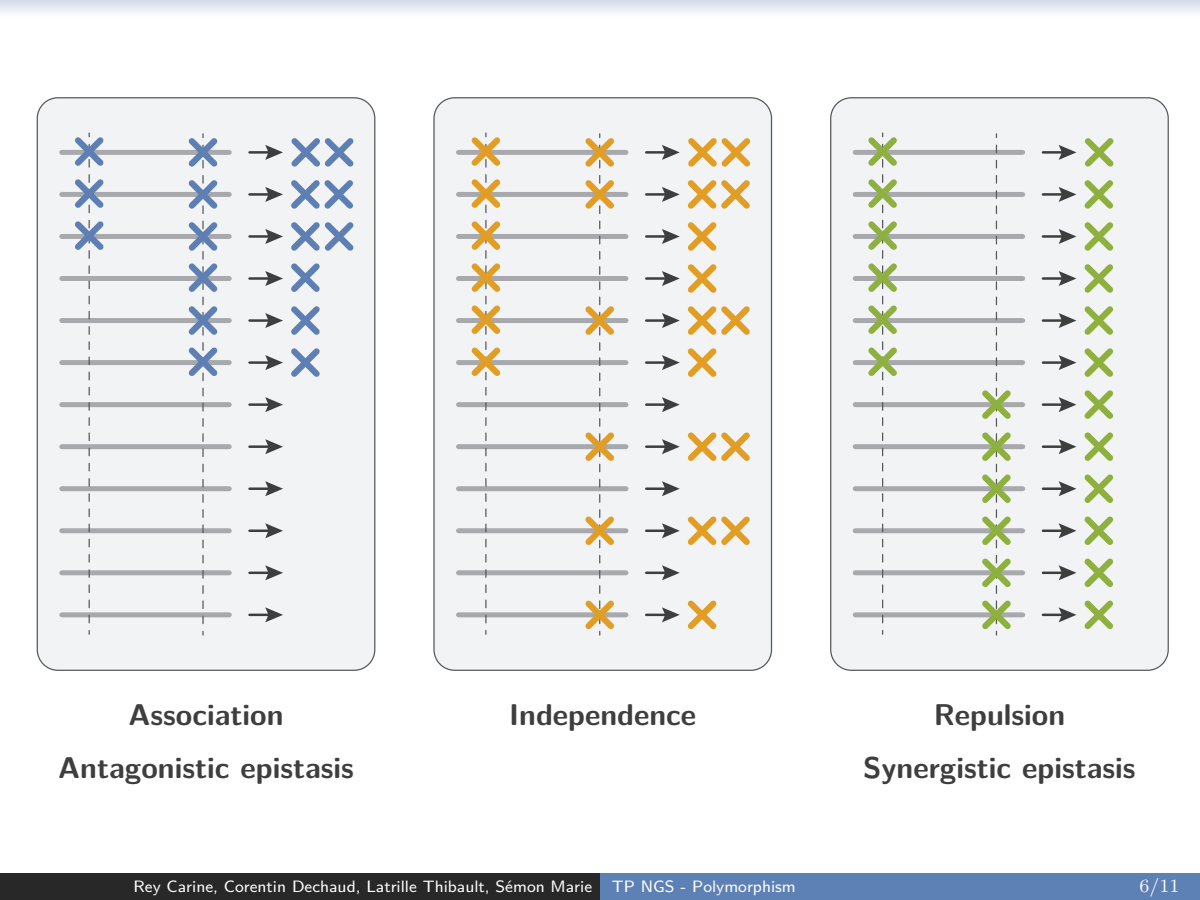
<style>
.page{position:relative;width:1200px;height:900px;background:#fff}
.page>*{position:absolute;margin:0;border:0;box-sizing:border-box;transform-origin:0 0}
.t1{font:700 30px "LM Sans 10";color:#3e3e3f}
.t2{font:18.75px "LM Roman 8";color:#fff}
.t3{font:16.5px "LM Sans 8";color:#fff}
</style>
<div class="page">
<div style="left:0;top:874px;width:600px;height:26px;background:#282828"></div>
<div style="left:600px;top:874px;width:600px;height:26px;background:#5d80b5"></div>
<svg style="left:0;top:0;width:1200px;height:13px"></svg>
<div style="left:434px;top:98px;width:338px;height:572px;background:#f2f3f4;border-radius:21px"></div>
<div style="left:458px;top:150px;width:168px;height:5px;background:#a8a9ad"></div>
<div style="left:458px;top:192px;width:168px;height:5px;background:#a8a9ad"></div>
<div style="left:458px;top:234px;width:168px;height:5px;background:#a8a9ad"></div>
<div style="left:458px;top:360px;width:168px;height:5px;background:#a8a9ad"></div>
<div style="left:458px;top:402px;width:168px;height:5px;background:#a8a9ad"></div>
<div style="left:458px;top:444px;width:168px;height:5px;background:#a8a9ad"></div>
<div style="left:458px;top:486px;width:168px;height:5px;background:#a8a9ad"></div>
<div style="left:458px;top:528px;width:168px;height:5px;background:#a8a9ad"></div>
<div style="left:458px;top:570px;width:168px;height:5px;background:#a8a9ad"></div>
<div style="left:458px;top:276px;width:168px;height:5px;background:#a8a9ad"></div>
<div style="left:458px;top:318px;width:168px;height:5px;background:#a8a9ad"></div>
<div style="left:458px;top:612px;width:168px;height:5px;background:#a8a9ad"></div>
<hr style="left:646px;top:151px;width:22px;height:3px;background:#3e3e3f">
<hr style="left:646px;top:193px;width:22px;height:3px;background:#3e3e3f">
<hr style="left:646px;top:235px;width:22px;height:3px;background:#3e3e3f">
<hr style="left:646px;top:361px;width:22px;height:3px;background:#3e3e3f">
<hr style="left:646px;top:403px;width:22px;height:3px;background:#3e3e3f">
<svg style="left:662px;top:397px;width:18px;height:15px"></svg>
<hr style="left:646px;top:445px;width:22px;height:3px;background:#3e3e3f">
<hr style="left:646px;top:487px;width:22px;height:3px;background:#3e3e3f">
<svg style="left:662px;top:481px;width:18px;height:15px"></svg>
<hr style="left:646px;top:530px;width:22px;height:2px;background:#3e3e3f">
<hr style="left:646px;top:572px;width:22px;height:2px;background:#3e3e3f">
<svg style="left:662px;top:565px;width:18px;height:15px"></svg>
<hr style="left:646px;top:277px;width:22px;height:3px;background:#3e3e3f">
<hr style="left:646px;top:319px;width:22px;height:3px;background:#3e3e3f">
<hr style="left:646px;top:614px;width:22px;height:2px;background:#3e3e3f">
<svg style="left:466px;top:132px;width:40px;height:502px"></svg>
<svg style="left:580px;top:133px;width:40px;height:502px"></svg>
<svg style="left:662px;top:138px;width:89px;height:239px"></svg>
<svg style="left:662px;top:432px;width:88px;height:29px"></svg>
<svg style="left:662px;top:516px;width:88px;height:29px"></svg>
<svg style="left:662px;top:600px;width:55px;height:30px"></svg>
<div style="left:831px;top:98px;width:337px;height:572px;background:#f2f3f4;border-radius:21px"></div>
<div style="left:855px;top:150px;width:168px;height:5px;background:#a8a9ad"></div>
<div style="left:855px;top:192px;width:168px;height:5px;background:#a8a9ad"></div>
<div style="left:855px;top:234px;width:168px;height:5px;background:#a8a9ad"></div>
<div style="left:855px;top:360px;width:168px;height:5px;background:#a8a9ad"></div>
<div style="left:855px;top:402px;width:168px;height:5px;background:#a8a9ad"></div>
<div style="left:855px;top:444px;width:168px;height:5px;background:#a8a9ad"></div>
<div style="left:855px;top:486px;width:168px;height:5px;background:#a8a9ad"></div>
<div style="left:855px;top:528px;width:168px;height:5px;background:#a8a9ad"></div>
<div style="left:855px;top:570px;width:168px;height:5px;background:#a8a9ad"></div>
<div style="left:855px;top:276px;width:168px;height:5px;background:#a8a9ad"></div>
<div style="left:855px;top:318px;width:168px;height:5px;background:#a8a9ad"></div>
<div style="left:855px;top:612px;width:168px;height:5px;background:#a8a9ad"></div>
<hr style="left:1043px;top:151px;width:21px;height:3px;background:#3e3e3f">
<hr style="left:1043px;top:193px;width:21px;height:3px;background:#3e3e3f">
<hr style="left:1043px;top:235px;width:21px;height:3px;background:#3e3e3f">
<hr style="left:1043px;top:361px;width:21px;height:3px;background:#3e3e3f">
<hr style="left:1043px;top:403px;width:21px;height:3px;background:#3e3e3f">
<hr style="left:1043px;top:445px;width:21px;height:3px;background:#3e3e3f">
<hr style="left:1043px;top:487px;width:21px;height:3px;background:#3e3e3f">
<hr style="left:1043px;top:530px;width:21px;height:2px;background:#3e3e3f">
<hr style="left:1043px;top:572px;width:21px;height:2px;background:#3e3e3f">
<hr style="left:1043px;top:277px;width:21px;height:3px;background:#3e3e3f">
<hr style="left:1043px;top:319px;width:21px;height:3px;background:#3e3e3f">
<hr style="left:1043px;top:614px;width:21px;height:2px;background:#3e3e3f">
<svg style="left:863px;top:132px;width:40px;height:502px"></svg>
<svg style="left:976px;top:145px;width:40px;height:490px"></svg>
<svg style="left:1059px;top:138px;width:55px;height:492px"></svg>
<div style="left:37px;top:98px;width:338px;height:572px;background:#f2f3f4;border-radius:21px"></div>
<div style="left:62px;top:150px;width:167px;height:5px;background:#a8a9ad"></div>
<div style="left:62px;top:192px;width:167px;height:5px;background:#a8a9ad"></div>
<div style="left:62px;top:234px;width:167px;height:5px;background:#a8a9ad"></div>
<div style="left:62px;top:360px;width:167px;height:5px;background:#a8a9ad"></div>
<div style="left:62px;top:402px;width:167px;height:5px;background:#a8a9ad"></div>
<div style="left:62px;top:444px;width:167px;height:5px;background:#a8a9ad"></div>
<div style="left:62px;top:486px;width:167px;height:5px;background:#a8a9ad"></div>
<div style="left:62px;top:528px;width:167px;height:5px;background:#a8a9ad"></div>
<div style="left:62px;top:570px;width:167px;height:5px;background:#a8a9ad"></div>
<div style="left:62px;top:276px;width:167px;height:5px;background:#a8a9ad"></div>
<div style="left:62px;top:318px;width:167px;height:5px;background:#a8a9ad"></div>
<div style="left:62px;top:612px;width:167px;height:5px;background:#a8a9ad"></div>
<hr style="left:250px;top:151px;width:21px;height:3px;background:#3e3e3f">
<hr style="left:250px;top:193px;width:21px;height:3px;background:#3e3e3f">
<hr style="left:250px;top:235px;width:21px;height:3px;background:#3e3e3f">
<hr style="left:250px;top:361px;width:21px;height:3px;background:#3e3e3f">
<hr style="left:250px;top:403px;width:21px;height:3px;background:#3e3e3f">
<svg style="left:265px;top:397px;width:18px;height:15px"></svg>
<hr style="left:250px;top:445px;width:21px;height:3px;background:#3e3e3f">
<svg style="left:265px;top:439px;width:18px;height:15px"></svg>
<hr style="left:250px;top:487px;width:21px;height:3px;background:#3e3e3f">
<svg style="left:265px;top:481px;width:18px;height:15px"></svg>
<hr style="left:250px;top:530px;width:21px;height:2px;background:#3e3e3f">
<svg style="left:265px;top:523px;width:18px;height:15px"></svg>
<hr style="left:250px;top:572px;width:21px;height:2px;background:#3e3e3f">
<svg style="left:265px;top:565px;width:18px;height:15px"></svg>
<hr style="left:250px;top:277px;width:21px;height:3px;background:#3e3e3f">
<hr style="left:250px;top:319px;width:21px;height:3px;background:#3e3e3f">
<hr style="left:250px;top:614px;width:21px;height:2px;background:#3e3e3f">
<svg style="left:265px;top:607px;width:18px;height:15px"></svg>
<svg style="left:69px;top:132px;width:40px;height:502px"></svg>
<svg style="left:183px;top:133px;width:40px;height:502px"></svg>
<svg style="left:265px;top:138px;width:89px;height:239px"></svg>
<p class="t1" style="left:129px;top:691px;width:157px">Association</p>
<p class="t1" style="left:509px;top:691px;width:188px">Independence</p>
<p class="t1" style="left:934px;top:691px;width:133px">Repulsion</p>
<p class="t1" style="left:58px;top:743px;width:297px">Antagonistic epistasis</p>
<p class="t1" style="left:863px;top:743px;width:274px">Synergistic epistasis</p>
<p class="t3" style="left:134px;top:873px;width:664px">Rey Carine, Corentin Dechaud, Latrille Thibault, Sémon Marie TP NGS - Polymorphism</p>
<p class="t2" style="left:1140px;top:871px;width:41px">6/11</p>
<p class="t2" style="left:1153px;top:871px;width:41px">6/11</p>
</div>
